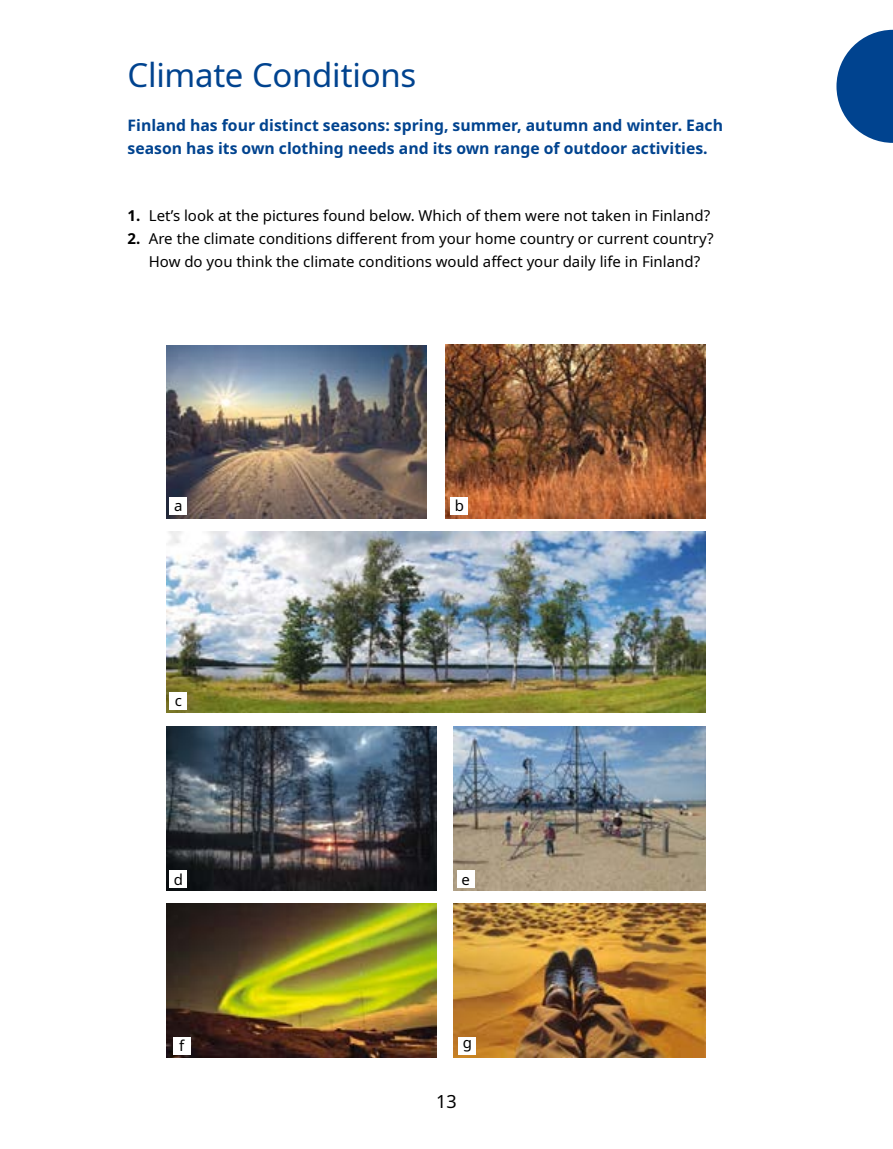
<style>
.page{position:relative;width:893px;height:1149px;background:#fff}
.page>*{position:absolute;margin:0;border:0;box-sizing:border-box;transform-origin:0 0}
.t1{font:33px "Noto Sans";letter-spacing:-.01em;color:#00438f}
.t2{font:18px "Noto Sans";color:#000}
.t3{font:700 15.75px/22.5px "Noto Sans";color:#00438f}
.t4{font:15px/22.5px "Noto Sans";color:#000;text-align:center}
.s1{font-weight:700}
</style>
<div class="page">
<svg style="left:836px;top:30px;width:57px;height:113px"></svg>
<img style="left:453px;top:903px;width:253px;height:154px">
<img style="left:166px;top:345px;width:260px;height:173px">
<img style="left:445px;top:344px;width:261px;height:174px">
<img style="left:453px;top:726px;width:253px;height:164px">
<img style="left:166px;top:903px;width:270px;height:154px">
<img style="left:166px;top:726px;width:270px;height:164px">
<img style="left:166px;top:531px;width:540px;height:181px">
<div style="left:170px;top:497px;width:17px;height:17px;background:#fff"></div>
<div style="left:451px;top:497px;width:17px;height:17px;background:#fff"></div>
<div style="left:170px;top:870px;width:17px;height:17px;background:#fff"></div>
<div style="left:173px;top:1036px;width:17px;height:17px;background:#fff"></div>
<div style="left:457px;top:870px;width:17px;height:17px;background:#fff"></div>
<div style="left:459px;top:1036px;width:17px;height:17px;background:#fff"></div>
<div style="left:170px;top:692px;width:17px;height:17px;background:#fff"></div>
<h1 class="t1" style="left:128px;top:52px;width:290px">Climate Conditions</h1>
<p class="t3" style="left:128px;top:115px;width:597px">Finland has four distinct seasons: spring, summer, autumn and winter. Each season has its own clothing needs and its own range of outdoor activities.</p>
<p class="t4" style="left:128px;top:205px;width:584px"><span class="s1">1.</span> Let’s look at the pictures found below. Which of them were not taken in Finland?</p>
<p class="t4" style="left:128px;top:227px;width:587px"><span class="s1">2.</span> Are the climate conditions different from your home country or current country?<br>How do you think the climate conditions would affect your daily life in Finland?</p>
<p class="t4" style="left:174px;top:494px;width:10px">a</p>
<p class="t4" style="left:455px;top:494px;width:11px">b</p>
<p class="t4" style="left:175px;top:689px;width:9px">c</p>
<p class="t4" style="left:174px;top:868px;width:11px">d</p>
<p class="t4" style="left:179px;top:1034px;width:7px">f</p>
<p class="t4" style="left:461px;top:868px;width:10px">e</p>
<p class="t4" style="left:463px;top:1031px;width:11px">g</p>
<p class="t2" style="left:436px;top:1088px;width:22px">13</p>
</div>
